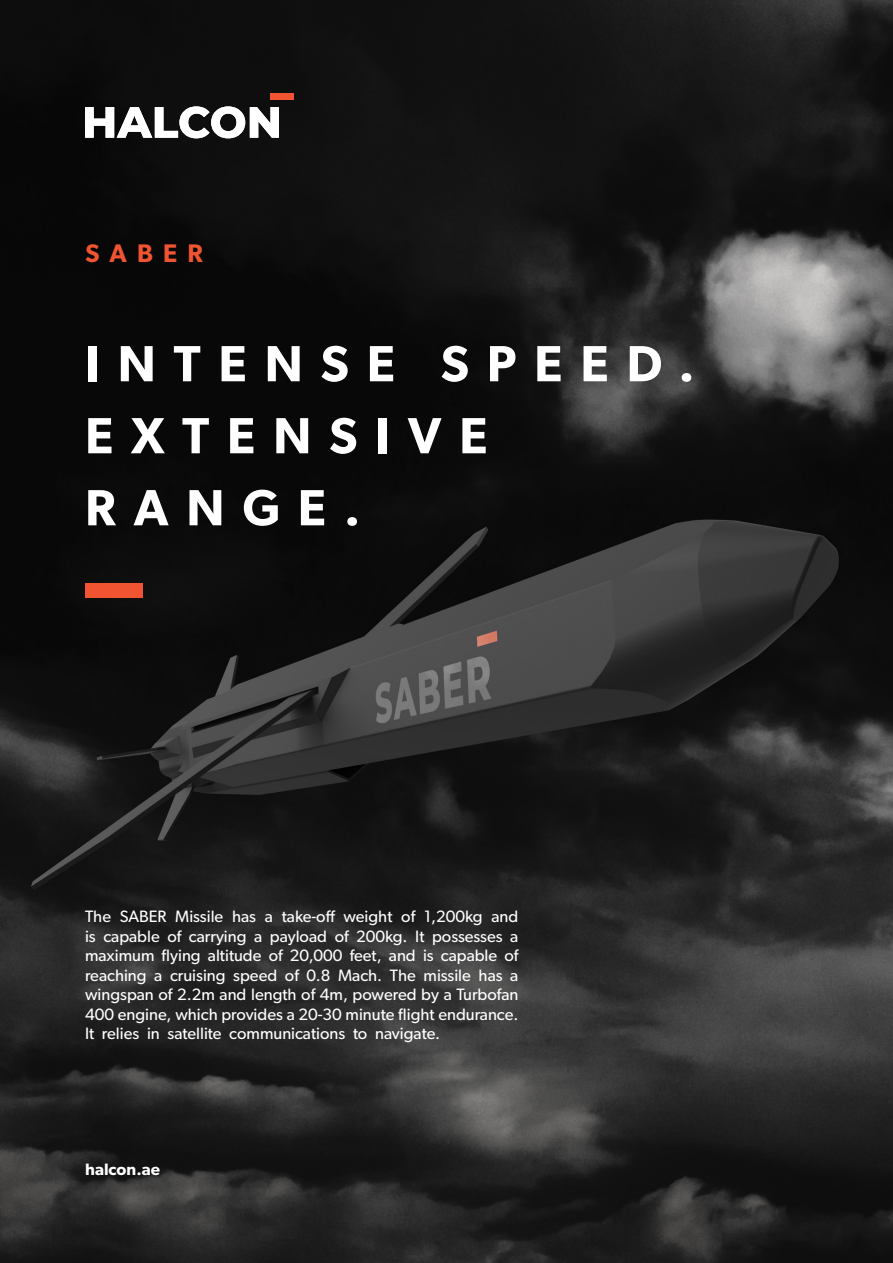
<style>
.page{position:relative;width:893px;height:1263px;background:#fff}
.page>*{position:absolute;margin:0;border:0;box-sizing:border-box;transform-origin:0 0}
.t1{font:600 51px/72px "Gibson";letter-spacing:.35em;color:#fff}
.t2{font:600 25.5px "Gibson";letter-spacing:.4em;color:#f05430}
.t3{font:16.5px/19.5px "Gibson";color:#fff;text-align:justify}
.t4{font:600 16.5px "Gibson";color:#fff}
</style>
<div class="page">
<img style="left:0;top:0;width:893px;height:1263px">
<div style="left:270px;top:93px;width:24px;height:7px;background:#f05430"></div>
<svg style="left:85px;top:106px;width:194px;height:32px"></svg>
<div style="left:85px;top:583px;width:58px;height:14px;background:#f05430"></div>
<p class="t2" style="left:85px;top:238px;width:119px">SABER</p>
<p class="t1" style="left:85px;top:326px;width:611px">INTENSE SPEED.</p>
<p class="t1" style="left:85px;top:398px;width:404px">EXTENSIVE<br>RANGE.</p>
<p class="t3" style="left:85px;top:906px;width:435px">The SABER Missile has a take-off weight of 1,200kg and is capable of carrying a payload of 200kg. It possesses a maximum flying altitude of 20,000 feet, and is capable of reaching a cruising speed of 0.8 Mach. The missile has a wingspan of 2.2m and length of 4m, powered by a Turbofan 400 engine, which provides a 20-30 minute flight endurance.<br>It relies in satellite communications to navigate.</p>
<p class="t4" style="left:85px;top:1159px;width:76px">halcon.ae</p>
</div>
